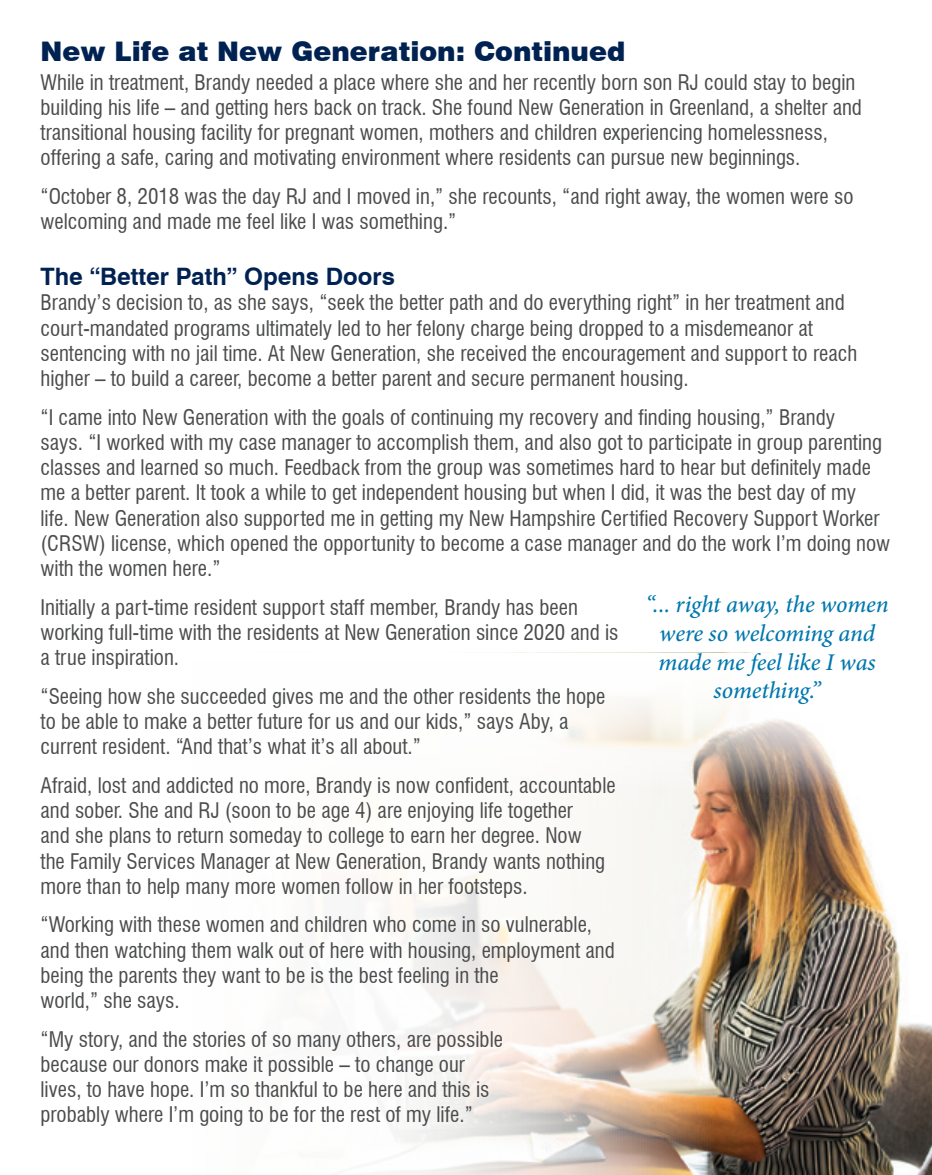
<style>
.page{position:relative;width:932px;height:1175px;background:#fff}
.page>*{position:absolute;margin:0;border:0;box-sizing:border-box;transform-origin:0 0}
.Heading_1{font:900 27px "Swiss 721 BT";color:#002252}
.t1{font:italic 500 24px/28.8px "Minion Pro";letter-spacing:-.005em;color:#0077ae;text-align:center}
.Heading_2{font:700 24px "Swiss 721 BT";color:#002252}
.t2{font:condensed 21px/25.2px "Swiss 721 BT";color:#4b4c4d}
</style>
<div class="page">
<img style="left:387px;top:792px;width:545px;height:382px">
<img style="left:619px;top:720px;width:272px;height:415px">
<img style="left:507px;top:980px;width:328px;height:154px">
<p class="Heading_1" style="left:40px;top:35px;width:586px">New Life at New Generation: Continued</p>
<p class="t2" style="left:40px;top:69px;width:823px">While in treatment, Brandy needed a place where she and her recently born son RJ could stay to begin building his life – and getting hers back on track. She found New Generation in Greenland, a shelter and transitional housing facility for pregnant women, mothers and children experiencing homelessness, offering a safe, caring and motivating environment where residents can pursue new beginnings.</p>
<p class="t2" style="left:40px;top:184px;width:814px">“October 8, 2018 was the day RJ and I moved in,” she recounts, “and right away, the women were so welcoming and made me feel like I was something.”</p>
<p class="Heading_2" style="left:40px;top:262px;width:356px">The “Better Path” Opens Doors</p>
<p class="t2" style="left:40px;top:290px;width:818px">Brandy’s decision to, as she says, “seek the better path and do everything right” in her treatment and court-mandated programs ultimately led to her felony charge being dropped to a misdemeanor at sentencing with no jail time. At New Generation, she received the encouragement and support to reach higher – to build a career, become a better parent and secure permanent housing.</p>
<p class="t2" style="left:40px;top:404px;width:851px">“I came into New Generation with the goals of continuing my recovery and finding housing,” Brandy<br>says. “I worked with my case manager to accomplish them, and also got to participate in group parenting classes and learned so much. Feedback from the group was sometimes hard to hear but definitely made me a better parent. It took a while to get independent housing but when I did, it was the best day of my<br>life. New Generation also supported me in getting my New Hampshire Certified Recovery Support Worker (CRSW) license, which opened the opportunity to become a case manager and do the work I’m doing now with the women here.”</p>
<p class="t2" style="left:40px;top:594px;width:579px">Initially a part-time resident support staff member, Brandy has been working full-time with the residents at New Generation since 2020 and is a true inspiration.</p>
<p class="t2" style="left:40px;top:683px;width:566px">“Seeing how she succeeded gives me and the other residents the hope to be able to make a better future for us and our kids,” says Aby, a current resident. “And that’s what it’s all about.”</p>
<p class="t2" style="left:40px;top:772px;width:576px">Afraid, lost and addicted no more, Brandy is now confident, accountable and sober. She and RJ (soon to be age 4) are enjoying life together<br>and she plans to return someday to college to earn her degree. Now<br>the Family Services Manager at New Generation, Brandy wants nothing more than to help many more women follow in her footsteps.</p>
<p class="t2" style="left:40px;top:912px;width:575px">“Working with these women and children who come in so vulnerable, and then watching them walk out of here with housing, employment and being the parents they want to be is the best feeling in the<br>world,” she says.</p>
<p class="t2" style="left:40px;top:1026px;width:464px">“My story, and the stories of so many others, are possible because our donors make it possible – to change our lives, to have hope. I’m so thankful to be here and this is probably where I’m going to be for the rest of my life.”</p>
<p class="t1" style="left:645px;top:590px;width:245px">“... right away, the women were so welcoming and made me feel like I was something.”</p>
</div>
